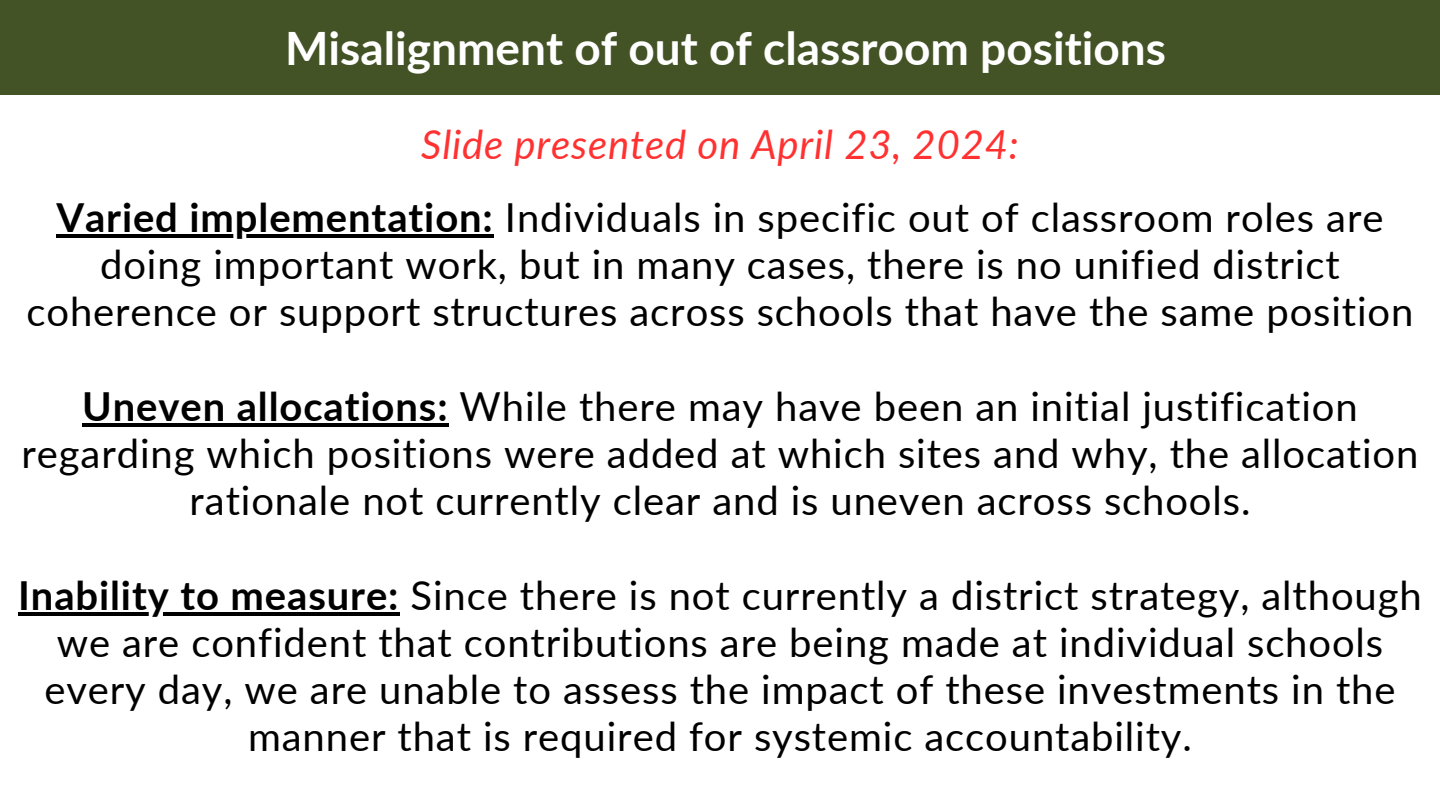
<style>
.page{position:relative;width:1440px;height:810px;background:#fff}
.page>*{position:absolute;margin:0;border:0;box-sizing:border-box;transform-origin:0 0}
.t1{font:700 46px "Lato";color:#fff}
.t2{font:40px/47.2px "Lato";letter-spacing:.02em;color:#000;text-align:center}
.t3{font:italic 40px "Lato";letter-spacing:.02em;color:#ff3131}
.s1{font-weight:700}
</style>
<div class="page">
<hr style="left:56px;top:234px;width:438px;height:4px;background:#000">
<hr style="left:82px;top:423px;width:367px;height:4px;background:#000">
<hr style="left:18px;top:612px;width:381px;height:4px;background:#000">
<div style="left:0;top:0;width:1440px;height:95px;background:#435325"></div>
<p class="t1" style="left:285px;top:19px;width:883px">Misalignment of out of classroom positions</p>
<p class="t3" style="left:421px;top:119px;width:599px">Slide presented on April 23, 2024:</p>
<h1 class="t2" style="left:26px;top:193px;width:1389px"><span class="s1">Varied implementation:</span> Individuals in specific out of classroom roles are doing important work, but in many cases, there is no unified district coherence or support structures across schools that have the same position</h1>
<p class="t2" style="left:21px;top:382px;width:1398px"><span class="s1">Uneven allocations:</span> While there may have been an initial justification regarding which positions were added at which sites and why, the allocation rationale not currently clear and is uneven across schools.</p>
<p class="t2" style="left:18px;top:571px;width:1405px"><span class="s1">Inability to measure:</span> Since there is not currently a district strategy, although we are confident that contributions are being made at individual schools every day, we are unable to assess the impact of these investments in the manner that is required for systemic accountability.</p>
</div>
